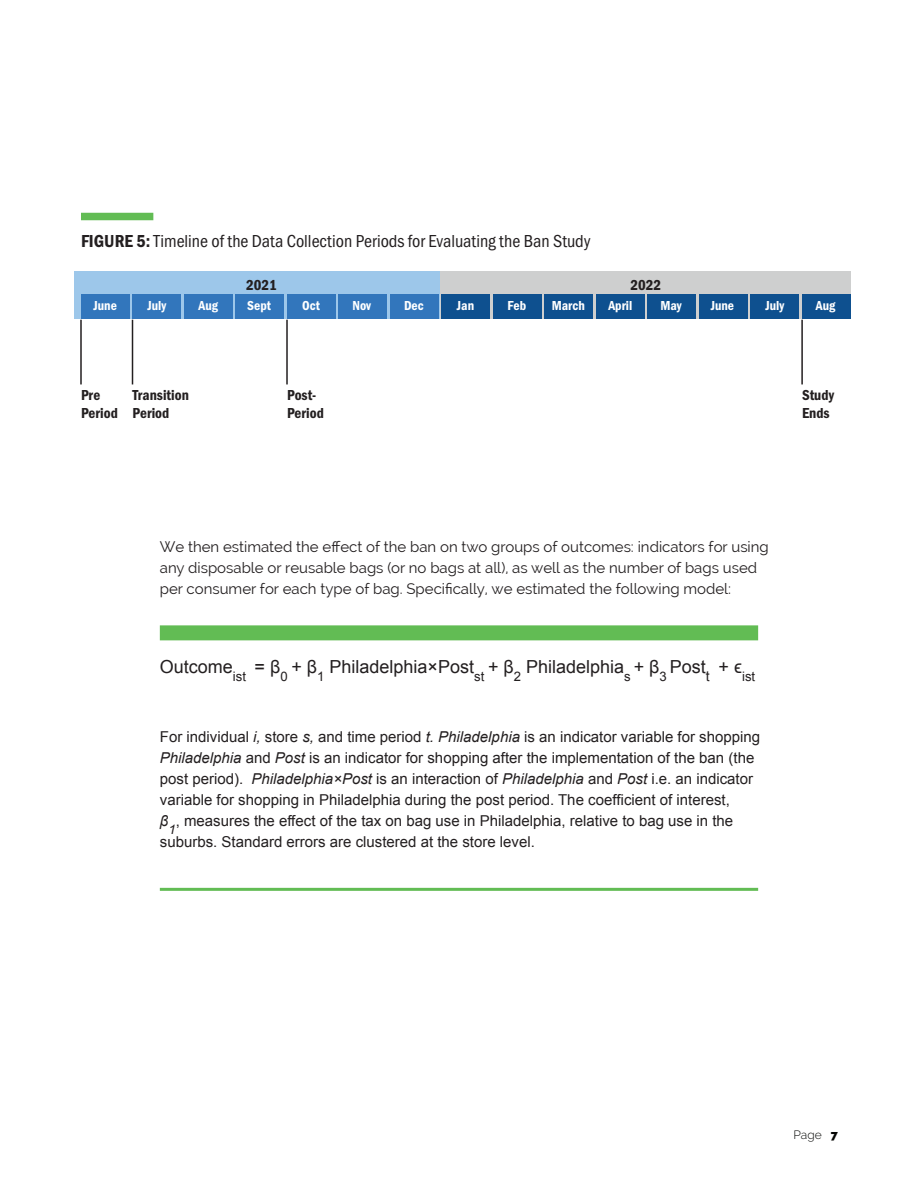
<style>
.page{position:relative;width:918px;height:1188px;background:#fff}
.page>*{position:absolute;margin:0;border:0;box-sizing:border-box;transform-origin:0 0}
.t1{font:18px "Franklin Gothic URW Cond";color:#231f20}
.t2{font:18px "Arial";color:#231f20}
.t3{font:15px/21px "Arial";color:#231f20}
.t4{font:15px/21px "Raleway";color:#231f20}
.t5{font:15px "Franklin Gothic URW Con Dem";color:#231f20}
.t6{font:13.5px "Franklin Gothic URW Con Dem";color:#fff}
.t7{font:italic 13.05px "Arial";color:#231f20}
.t8{font:300 12px "Raleway";color:#040503}
.s1{font-family:"Franklin Gothic URW Con Dem"}
.s2{font-style:italic}
.s3{font-weight:900}
</style>
<div class="page">
<div style="left:74px;top:271px;width:366px;height:48px;background:#9dc7ea"></div>
<div style="left:440px;top:271px;width:411px;height:48px;background:#cecfcf"></div>
<div style="left:132px;top:295px;width:49px;height:24px;background:#3276bc"></div>
<div style="left:81px;top:295px;width:48px;height:24px;background:#3276bc"></div>
<div style="left:338px;top:295px;width:49px;height:24px;background:#3276bc"></div>
<div style="left:235px;top:295px;width:49px;height:24px;background:#3276bc"></div>
<div style="left:441px;top:295px;width:49px;height:24px;background:#0e508f"></div>
<div style="left:647px;top:295px;width:49px;height:24px;background:#0e508f"></div>
<div style="left:544px;top:295px;width:49px;height:24px;background:#0e508f"></div>
<div style="left:750px;top:295px;width:49px;height:24px;background:#0e508f"></div>
<div style="left:184px;top:295px;width:48px;height:24px;background:#3276bc"></div>
<div style="left:390px;top:295px;width:48px;height:24px;background:#3276bc"></div>
<div style="left:287px;top:295px;width:48px;height:24px;background:#3276bc"></div>
<div style="left:493px;top:295px;width:48px;height:24px;background:#0e508f"></div>
<div style="left:699px;top:295px;width:48px;height:24px;background:#0e508f"></div>
<div style="left:596px;top:295px;width:48px;height:24px;background:#0e508f"></div>
<div style="left:802px;top:295px;width:48px;height:24px;background:#0e508f"></div>
<hr style="left:80px;top:320px;width:2px;height:64px;background:#231f20">
<hr style="left:132px;top:320px;width:1px;height:64px;background:#231f20">
<hr style="left:286px;top:320px;width:2px;height:64px;background:#231f20">
<hr style="left:801px;top:320px;width:2px;height:64px;background:#231f20">
<div style="left:160px;top:625px;width:598px;height:15px;background:#62bc54"></div>
<hr style="left:160px;top:888px;width:598px;height:3px;background:#62bc54">
<div style="left:81px;top:213px;width:72px;height:7px;background:#62bc54"></div>
<p class="t1" style="left:81px;top:228px;width:511px"><span class="s1">FIGURE 5:</span> Timeline of the Data Collection Periods for Evaluating the Ban Study</p>
<p class="t5" style="left:246px;top:275px;width:32px">2021</p>
<p class="t5" style="left:631px;top:275px;width:32px">2022</p>
<p class="t6" style="left:94px;top:296px;width:25px">June</p>
<p class="t6" style="left:147px;top:296px;width:20px">July</p>
<p class="t6" style="left:198px;top:296px;width:21px">Aug</p>
<p class="t6" style="left:247px;top:296px;width:25px">Sept</p>
<p class="t6" style="left:302px;top:296px;width:19px">Oct</p>
<p class="t6" style="left:352px;top:296px;width:20px">Nov</p>
<p class="t6" style="left:404px;top:296px;width:21px">Dec</p>
<p class="t6" style="left:457px;top:296px;width:19px">Jan</p>
<p class="t6" style="left:508px;top:296px;width:20px">Feb</p>
<p class="t6" style="left:552px;top:296px;width:35px">March</p>
<p class="t6" style="left:608px;top:296px;width:26px">April</p>
<p class="t6" style="left:660px;top:296px;width:23px">May</p>
<p class="t6" style="left:711px;top:296px;width:25px">June</p>
<p class="t6" style="left:765px;top:296px;width:20px">July</p>
<p class="t6" style="left:816px;top:296px;width:21px">Aug</p>
<p class="t5" style="left:81px;top:385px;width:21px">Pre</p>
<p class="t5" style="left:81px;top:403px;width:38px">Period</p>
<p class="t5" style="left:133px;top:385px;width:58px">Transition</p>
<p class="t5" style="left:133px;top:403px;width:38px">Period</p>
<p class="t5" style="left:287px;top:385px;width:31px">Post-</p>
<p class="t5" style="left:287px;top:403px;width:38px">Period</p>
<p class="t5" style="left:802px;top:385px;width:34px">Study</p>
<p class="t5" style="left:802px;top:403px;width:29px">Ends</p>
<p class="t4" style="left:160px;top:536px;width:610px">We then estimated the effect of the ban on two groups of outcomes: indicators for using any disposable or reusable bags (or no bags at all), as well as the number of bags used per consumer for each type of bag. Specifically, we estimated the following model:</p>
<p class="t2" style="left:160px;top:655px;width:597px">Outcome<sub>ist</sub> = β<sub>0</sub> + β<sub>1</sub> Philadelphia×Post<sub>st</sub> + β<sub>2</sub> Philadelphia<sub>s</sub> + β<sub>3</sub> Post<sub>t</sub> + ϵ<sub>ist</sub></p>
<p class="t3" style="left:160px;top:726px;width:602px">For individual <span class="s2">i,</span> store <span class="s2">s,</span> and time period <span class="s2">t. Philadelphia</span> is an indicator variable for shopping <span class="s2">Philadelphia</span> and <span class="s2">Post</span> is an indicator for shopping after the implementation of the ban (the post period). <span class="s2">Philadelphia×Post</span> is an interaction of <span class="s2">Philadelphia</span> and <span class="s2">Post</span> i.e. an indicator variable for shopping in Philadelphia during the post period. The coefficient of interest,<br><span class="s2">β</span></p>
<p class="t3" style="left:160px;top:810px;width:575px;text-indent:16px">, measures the effect of the tax on bag use in Philadelphia, relative to bag use in the suburbs. Standard errors are clustered at the store level.</p>
<p class="t7" style="left:168px;top:820px;width:9px">1</p>
<p class="t8" style="left:794px;top:1128px;width:46px">Page <span class="s3">7</span></p>
</div>
